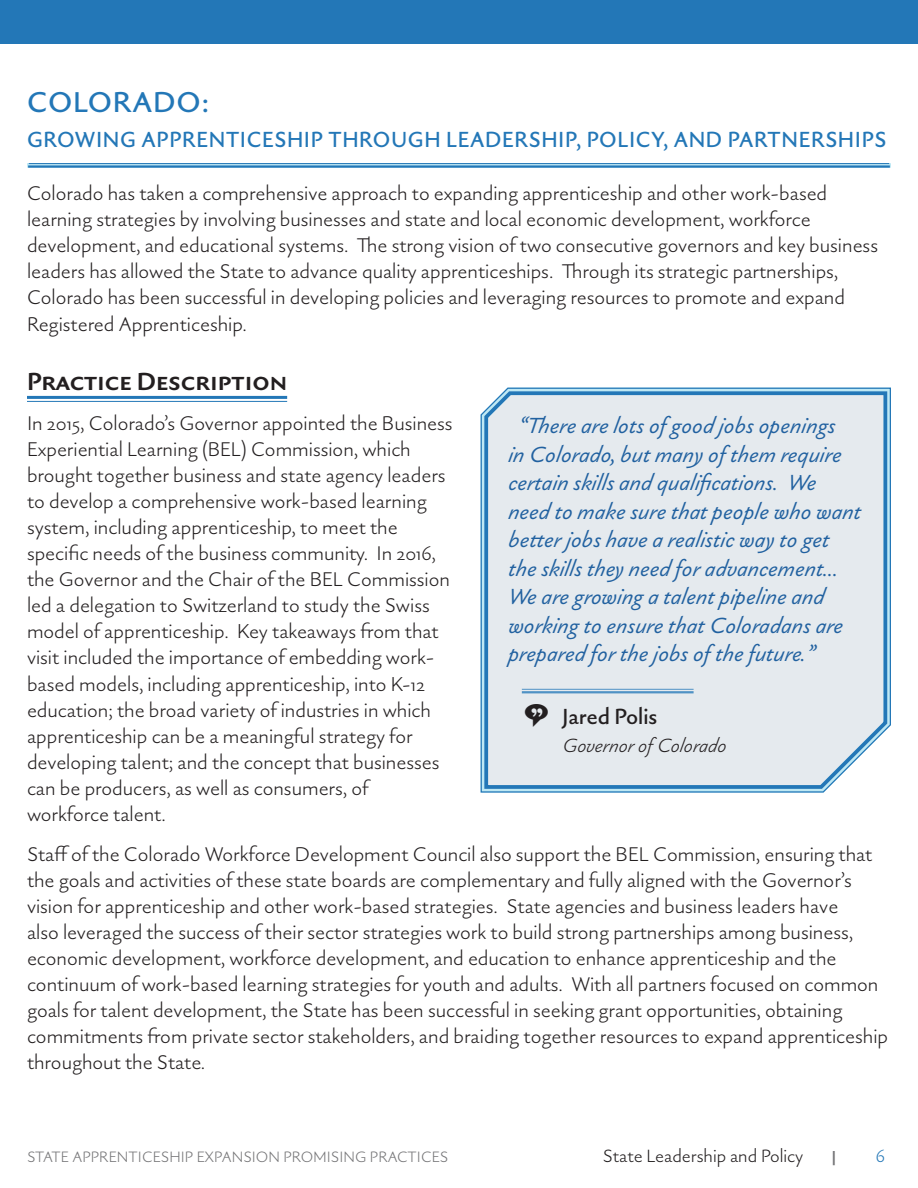
<style>
.page{position:relative;width:918px;height:1188px;background:#fff}
.page>*{position:absolute;margin:0;border:0;box-sizing:border-box;transform-origin:0 0}
.t1{font:500 31.5px "Gaultier";letter-spacing:.025em;color:#2377b7}
.t2{font:600 27px "Gaultier";color:#231f20}
.t3{font:italic 24px/28.5px "Gaultier";letter-spacing:.005em;color:#2161a0}
.t4{font:500 24px "Gaultier";letter-spacing:.025em;color:#2377b7;scale:.96 1}
.t5{font:500 24px "Gaultier";color:#231f20}
.t6{font:300 21.75px/26.1px "Gaultier";color:#231f20}
.t7{font:italic 300 21px "Gaultier";color:#231f20}
.t8{font:300 19.5px "Gaultier";color:#231f20}
.t9{font:300 19.5px "Gaultier";color:#2377b7}
.t10{font:300 16.5px "Gaultier";letter-spacing:.005em;color:#757577}
</style>
<div class="page">
<div style="left:0;top:0;width:918px;height:43px;background:#2377b7"></div>
<hr style="left:27px;top:396px;width:260px;height:3px;background:#2377b7">
<hr style="left:27px;top:401px;width:260px;height:1px;background:#2377b7">
<div style="left:29px;top:163px;width:860px;height:5px;background:#b2dfef"></div>
<hr style="left:29px;top:163px;width:860px;height:1px;background:#2377b7">
<hr style="left:29px;top:165px;width:860px;height:3px;background:#2377b7">
<svg style="left:482px;top:388px;width:407px;height:403px;background:#dce5ec"></svg>
<svg style="left:525px;top:703px;width:23px;height:24px"></svg>
<h2 class="t1" style="left:27px;top:84px;width:184px">COLORADO:</h2>
<h2 class="t4" style="left:27px;top:125px;width:897px">GROWING APPRENTICESHIP THROUGH LEADERSHIP, POLICY, AND PARTNERSHIPS</h2>
<p class="t6" style="left:27px;top:181px;width:853px">Colorado has taken a comprehensive approach to expanding apprenticeship and other work-based learning strategies by involving businesses and state and local economic development, workforce development, and educational systems. The strong vision of two consecutive governors and key business leaders has allowed the State to advance quality apprenticeships. Through its strategic partnerships, Colorado has been successful in developing policies and leveraging resources to promote and expand Registered Apprenticeship.</p>
<h3 class="t2" style="left:27px;top:365px;width:262px">Practice Description</h3>
<p class="t6" style="left:27px;top:410px;width:427px">In 2015, Colorado’s Governor appointed the Business Experiential Learning (BEL) Commission, which brought together business and state agency leaders to develop a comprehensive work-based learning system, including apprenticeship, to meet the specific needs of the business community. In 2016, the Governor and the Chair of the BEL Commission led a delegation to Switzerland to study the Swiss model of apprenticeship. Key takeaways from that visit included the importance of embedding work&shy;based models, including apprenticeship, into K-12 education; the broad variety of industries in which apprenticeship can be a meaningful strategy for developing talent; and the concept that businesses can be producers, as well as consumers, of workforce talent.</p>
<p class="t6" style="left:27px;top:841px;width:863px">Staff of the Colorado Workforce Development Council also support the BEL Commission, ensuring that the goals and activities of these state boards are complementary and fully aligned with the Governor’s vision for apprenticeship and other work-based strategies. State agencies and business leaders have<br>also leveraged the success of their sector strategies work to build strong partnerships among business, economic development, workforce development, and education to enhance apprenticeship and the continuum of work-based learning strategies for youth and adults. With all partners focused on common goals for talent development, the State has been successful in seeking grant opportunities, obtaining commitments from private sector stakeholders, and braiding together resources to expand apprenticeship throughout the State.</p>
<p class="t3" style="left:508px;top:414px;width:354px;text-indent:10px">“There are lots of good jobs openings<br>in Colorado, but many of them require certain skills and qualifications. We need to make sure that people who want better jobs have a realistic way to get the skills they need for advancement...<br>We are growing a talent pipeline and working to ensure that Coloradans are prepared for the jobs of the future.”</p>
<p class="t5" style="left:562px;top:702px;width:97px">Jared Polis</p>
<p class="t7" style="left:562px;top:733px;width:166px">Governor of Colorado</p>
<p class="t10" style="left:27px;top:1147px;width:423px">STATE APPRENTICESHIP EXPANSION PROMISING PRACTICES</p>
<p class="t8" style="left:603px;top:1144px;width:202px">State Leadership and Policy</p>
<p class="t9" style="left:876px;top:1144px;width:11px">6</p>
</div>
